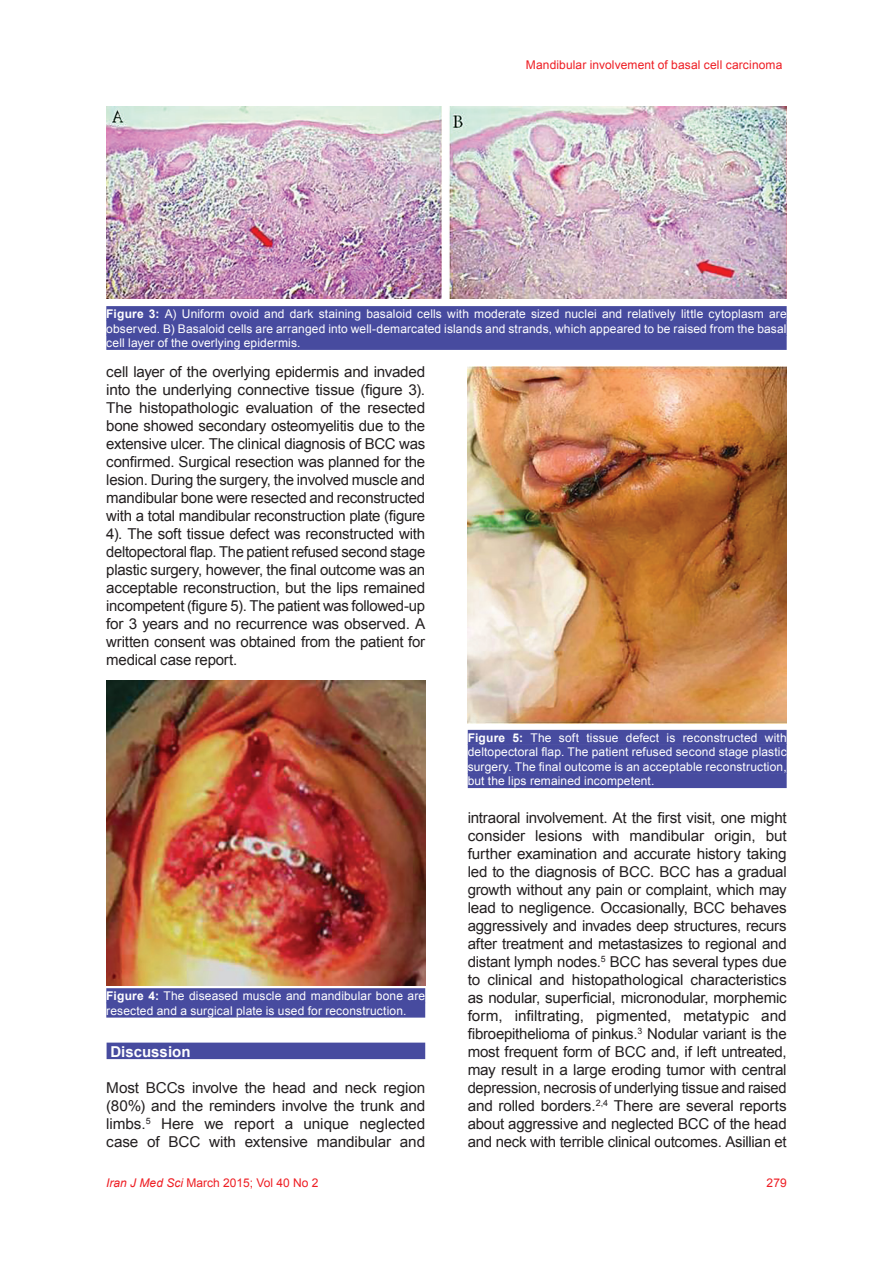
<style>
.page{position:relative;width:893px;height:1263px;background:#fff}
.page>*{position:absolute;margin:0;border:0;box-sizing:border-box;transform-origin:0 0}
.t1{font:15px/18px "Arial";letter-spacing:-.015em;color:#231f20;text-align:justify}
.t2{font:700 15px "Arial";color:#fff}
.t3{font:12px/14.4px "Arial";letter-spacing:.01em;color:#fff;text-align:justify}
.t4{font:12px "Arial";letter-spacing:.01em;color:#ee1d23}
.s1{font-weight:700}
.s2{font-style:italic}
</style>
<div class="page">
<div style="left:107px;top:1042px;width:318px;height:17px;background:#474b9f"></div>
<img style="left:106px;top:106px;width:681px;height:193px">
<div style="left:106px;top:306px;width:681px;height:15px;background:#474b9f"></div>
<div style="left:106px;top:320px;width:681px;height:15px;background:#474b9f"></div>
<div style="left:106px;top:335px;width:681px;height:15px;background:#474b9f"></div>
<div style="left:106px;top:988px;width:319px;height:15px;background:#474b9f"></div>
<div style="left:106px;top:1002px;width:319px;height:15px;background:#474b9f"></div>
<div style="left:468px;top:730px;width:319px;height:15px;background:#474b9f"></div>
<div style="left:468px;top:744px;width:319px;height:15px;background:#474b9f"></div>
<div style="left:468px;top:759px;width:319px;height:15px;background:#474b9f"></div>
<div style="left:468px;top:773px;width:319px;height:15px;background:#474b9f"></div>
<img style="left:106px;top:680px;width:319px;height:305px">
<img style="left:468px;top:366px;width:319px;height:357px">
<p class="t4" style="left:526px;top:57px;width:258px">Mandibular involvement of basal cell carcinoma</p>
<p class="t3" style="left:106px;top:307px;width:682px"><span class="s1">Figure 3:</span> A) Uniform ovoid and dark staining basaloid cells with moderate sized nuclei and relatively little cytoplasm are observed. B) Basaloid cells are arranged into well-demarcated islands and strands, which appeared to be raised from the basal cell layer of the overlying epidermis.</p>
<p class="t1" style="left:106px;top:363px;width:320px">cell layer of the overlying epidermis and invaded into the underlying connective tissue (figure 3).<br>The histopathologic evaluation of the resected bone showed secondary osteomyelitis due to the extensive ulcer. The clinical diagnosis of BCC was confirmed. Surgical resection was planned for the lesion. During the surgery, the involved muscle and mandibular bone were resected and reconstructed with a total mandibular reconstruction plate (figure 4). The soft tissue defect was reconstructed with deltopectoral flap. The patient refused second stage plastic surgery, however, the final outcome was an acceptable reconstruction, but the lips remained incompetent (figure 5). The patient was followed-up for 3 years and no recurrence was observed. A written consent was obtained from the patient for medical case report.</p>
<p class="t3" style="left:106px;top:989px;width:320px"><span class="s1">Figure 4:</span> The diseased muscle and mandibular bone are resected and a surgical plate is used for reconstruction.</p>
<p class="t2" style="left:110px;top:1042px;width:82px">Discussion</p>
<p class="t1" style="left:106px;top:1079px;width:320px">Most BCCs involve the head and neck region (80%) and the reminders involve the trunk and limbs.<sup>5</sup> Here we report a unique neglected case of BCC with extensive mandibular and</p>
<p class="t4" style="left:106px;top:1175px;width:214px"><span class="s2">Iran J Med Sci</span> March 2015; Vol 40 No 2</p>
<p class="t3" style="left:468px;top:730px;width:320px"><span class="s1">Figure 5:</span> The soft tissue defect is reconstructed with deltopectoral flap. The patient refused second stage plastic surgery. The final outcome is an acceptable reconstruction, but the lips remained incompetent.</p>
<p class="t1" style="left:468px;top:809px;width:320px">intraoral involvement. At the first visit, one might consider lesions with mandibular origin, but further examination and accurate history taking led to the diagnosis of BCC. BCC has a gradual growth without any pain or complaint, which may lead to negligence. Occasionally, BCC behaves aggressively and invades deep structures, recurs after treatment and metastasizes to regional and distant lymph nodes.<sup>5</sup> BCC has several types due to clinical and histopathological characteristics as nodular, superficial, micronodular, morphemic form, infiltrating, pigmented, metatypic and fibroepithelioma of pinkus.<sup>3</sup> Nodular variant is the most frequent form of BCC and, if left untreated, may result in a large eroding tumor with central depression, necrosis of underlying tissue and raised and rolled borders.<sup>2,4</sup> There are several reports about aggressive and neglected BCC of the head and neck with terrible clinical outcomes. Asillian et</p>
<p class="t4" style="left:767px;top:1175px;width:22px">279</p>
</div>
